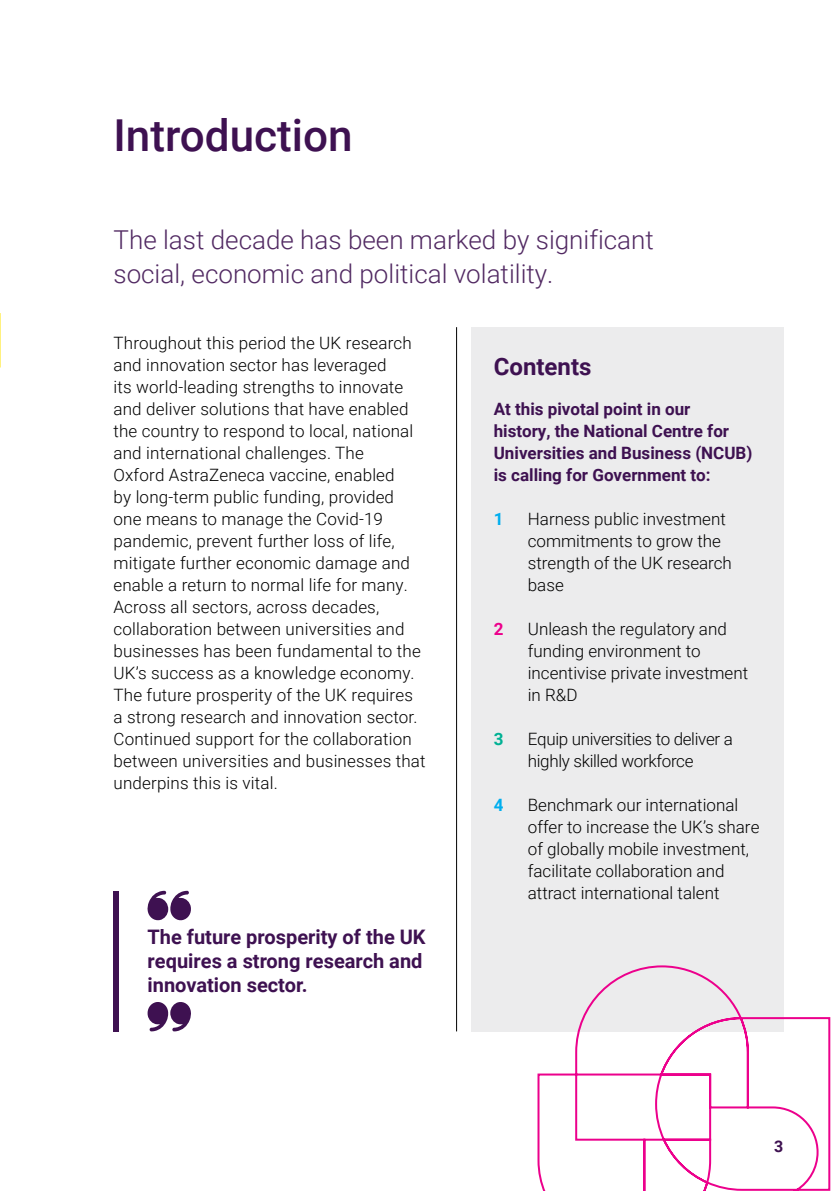
<style>
.page{position:relative;width:840px;height:1191px;background:#fff}
.page>*{position:absolute;margin:0;border:0;box-sizing:border-box;transform-origin:0 0}
.t1{font:500 44px "Roboto";color:#3e1151}
.t2{font:300 26px/34px "Roboto";color:#512962}
.t3{font:700 24px "Roboto";color:#3e1151}
.t4{font:700 20px/24px "Roboto";color:#3e1151}
.t5{font:300 17px/22px "Roboto";letter-spacing:.01em;color:#000}
.t6{font:700 17px/22px "Roboto";color:#3e1151}
.t7{font:300 17px/22px "Roboto";letter-spacing:-.02em;color:#000}
.t8{font:700 17px "Roboto";color:#00aeef}
.t9{font:700 17px "Roboto";color:#ec008c}
.t10{font:700 17px "Roboto";color:#00b194}
.t11{font:700 16px "Roboto";color:#3e1151}
</style>
<div class="page">
<svg style="left:0;top:313px;width:1px;height:55px"></svg>
<div style="left:471px;top:327px;width:311px;height:704px;background:#ececed"></div>
<svg style="left:147px;top:890px;width:44px;height:31px"></svg>
<svg style="left:147px;top:1002px;width:44px;height:29px"></svg>
<div style="left:113px;top:890px;width:6px;height:141px;background:#3e1151"></div>
<svg style="left:536px;top:964px;width:294px;height:227px"></svg>
<hr style="left:456px;top:327px;width:1px;height:704px;background:#000">
<h1 class="t1" style="left:113px;top:116px;width:240px">Introduction</h1>
<h2 class="t2" style="left:113px;top:224px;width:541px">The last decade has been marked by significant social, economic and political volatility.</h2>
<p class="t5" style="left:113px;top:333px;width:313px">Throughout this period the UK research and innovation sector has leveraged<br>its world-leading strengths to innovate and deliver solutions that have enabled the country to respond to local, national and international challenges. The<br>Oxford AstraZeneca vaccine, enabled<br>by long-term public funding, provided one means to manage the Covid-19 pandemic, prevent further loss of life, mitigate further economic damage and enable a return to normal life for many.<br>Across all sectors, across decades, collaboration between universities and businesses has been fundamental to the UK’s success as a knowledge economy.<br>The future prosperity of the UK requires a strong research and innovation sector.<br>Continued support for the collaboration between universities and businesses that underpins this is vital.</p>
<p class="t4" style="left:147px;top:926px;width:279px">The future prosperity of the UK requires a strong research and innovation sector.</p>
<h3 class="t3" style="left:493px;top:356px;width:99px">Contents</h3>
<p class="t6" style="left:493px;top:399px;width:260px">At this pivotal point in our<br>history, the National Centre for<br>Universities and Business (NCUB) is calling for Government to:</p>
<p class="t8" style="left:493px;top:512px;width:11px">1</p>
<p class="t5" style="left:527px;top:509px;width:205px">Harness public investment commitments to grow the strength of the UK research base</p>
<p class="t9" style="left:493px;top:622px;width:11px">2</p>
<p class="t5" style="left:527px;top:619px;width:222px">Unleash the regulatory and funding environment to incentivise private investment in R&amp;D</p>
<p class="t10" style="left:493px;top:732px;width:11px">3</p>
<p class="t7" style="left:527px;top:729px;width:206px">Equip universities to deliver a highly skilled workforce</p>
<p class="t8" style="left:493px;top:798px;width:11px">4</p>
<p class="t5" style="left:527px;top:795px;width:233px">Benchmark our international offer to increase the UK’s share of globally mobile investment, facilitate collaboration and attract international talent</p>
<p class="t11" style="left:773px;top:1139px;width:11px">3</p>
</div>
